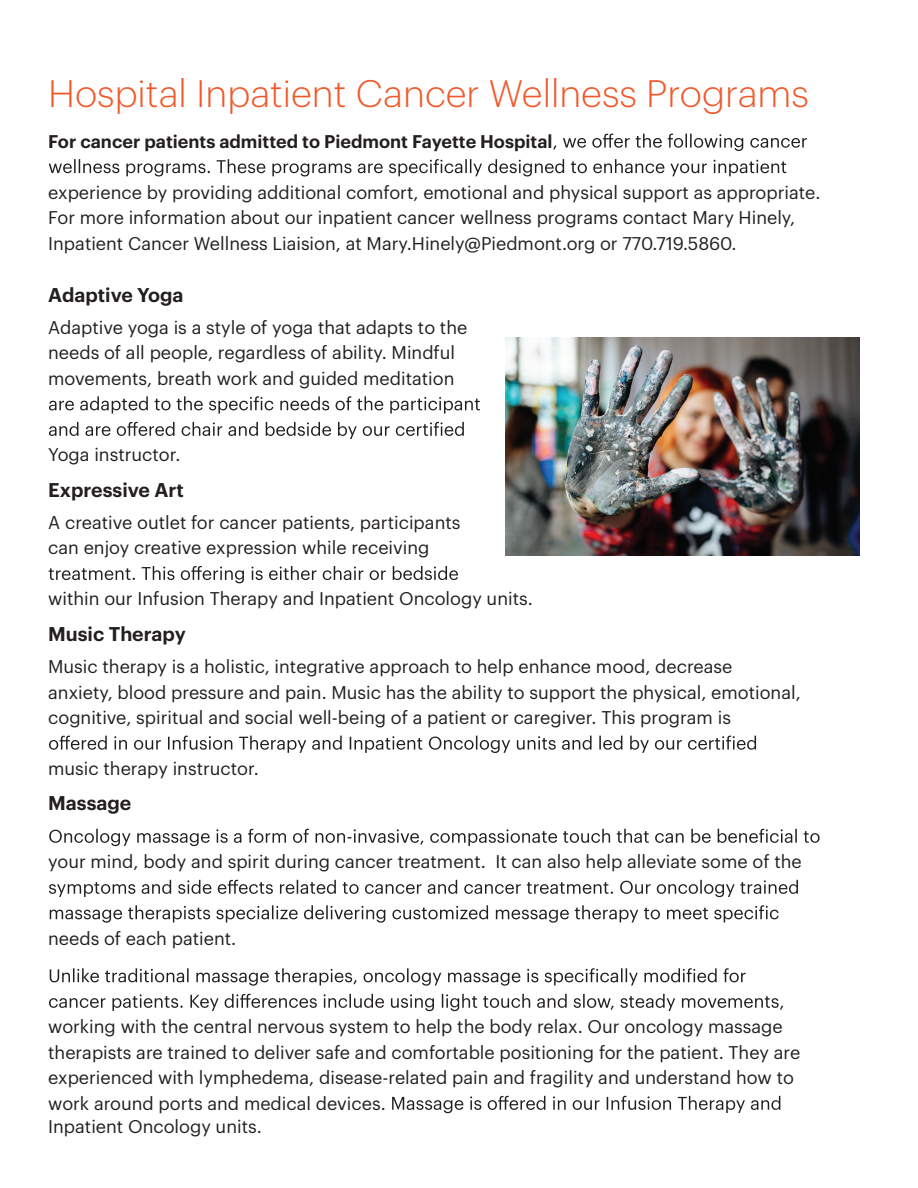
<style>
.page{position:relative;width:918px;height:1188px;background:#fff}
.page>*{position:absolute;margin:0;border:0;box-sizing:border-box;transform-origin:0 0}
.t1{font:300 37.5px "Graphik";color:#f1592a}
.t2{font:600 19.5px "Graphik";color:#231f20}
.t3{font:18px/25.5px "Graphik";color:#231f20}
.t4{font:600 18px "Graphik";color:#231f20}
</style>
<div class="page">
<img style="left:505px;top:337px;width:354px;height:219px">
<svg style="left:553px;top:134px;width:254px;height:17px"></svg>
<svg style="left:49px;top:159px;width:737px;height:17px"></svg>
<svg style="left:49px;top:396px;width:431px;height:18px"></svg>
<svg style="left:49px;top:422px;width:415px;height:17px"></svg>
<svg style="left:49px;top:566px;width:409px;height:17px"></svg>
<svg style="left:49px;top:736px;width:707px;height:17px"></svg>
<svg style="left:49px;top:829px;width:771px;height:17px"></svg>
<svg style="left:49px;top:880px;width:749px;height:17px"></svg>
<svg style="left:50px;top:905px;width:729px;height:18px"></svg>
<svg style="left:50px;top:968px;width:696px;height:18px"></svg>
<svg style="left:49px;top:994px;width:734px;height:17px"></svg>
<svg style="left:392px;top:1096px;width:388px;height:17px"></svg>
<h1 class="t1" style="left:48px;top:66px;width:762px">Hospital Inpatient Cancer Wellness Programs</h1>
<p class="t4" style="left:48px;top:127px;width:506px">For cancer patients admitted to Piedmont Fayette Hospital</p>
<p class="t3" style="left:48px;top:178px;width:774px">experience by providing additional comfort, emotional and physical support as appropriate.<br>For more information about our inpatient cancer wellness programs contact Mary Hinely,<br>Inpatient Cancer Wellness Liaision, at Mary.Hinely@Piedmont.org or 770.719.5860.</p>
<p class="t2" style="left:48px;top:280px;width:137px">Adaptive Yoga</p>
<p class="t3" style="left:48px;top:313px;width:421px">Adaptive yoga is a style of yoga that adapts to the needs of all people, regardless of ability. Mindful movements, breath work and guided meditation</p>
<p class="t3" style="left:48px;top:440px;width:134px">Yoga instructor.</p>
<p class="t2" style="left:48px;top:475px;width:137px">Expressive Art</p>
<p class="t3" style="left:48px;top:508px;width:414px">A creative outlet for cancer patients, participants can enjoy creative expression while receiving</p>
<p class="t3" style="left:48px;top:585px;width:486px">within our Infusion Therapy and Inpatient Oncology units.</p>
<p class="t2" style="left:48px;top:619px;width:139px">Music Therapy</p>
<p class="t3" style="left:48px;top:652px;width:754px">Music therapy is a holistic, integrative approach to help enhance mood, decrease anxiety, blood pressure and pain. Music has the ability to support the physical, emotional, cognitive, spiritual and social well-being of a patient or caregiver. This program is</p>
<p class="t3" style="left:48px;top:754px;width:212px">music therapy instructor.</p>
<p class="t2" style="left:48px;top:788px;width:85px">Massage</p>
<p class="t3" style="left:48px;top:847px;width:755px">your mind, body and spirit during cancer treatment. It can also help alleviate some of the</p>
<p class="t3" style="left:48px;top:924px;width:190px">needs of each patient.</p>
<p class="t3" style="left:48px;top:1012px;width:754px">working with the central nervous system to help the body relax. Our oncology massage therapists are trained to deliver safe and comfortable positioning for the patient. They are experienced with lymphedema, disease-related pain and fragility and understand how to work around ports and medical devices.</p>
<p class="t3" style="left:48px;top:1112px;width:215px">Inpatient Oncology units.</p>
</div>
